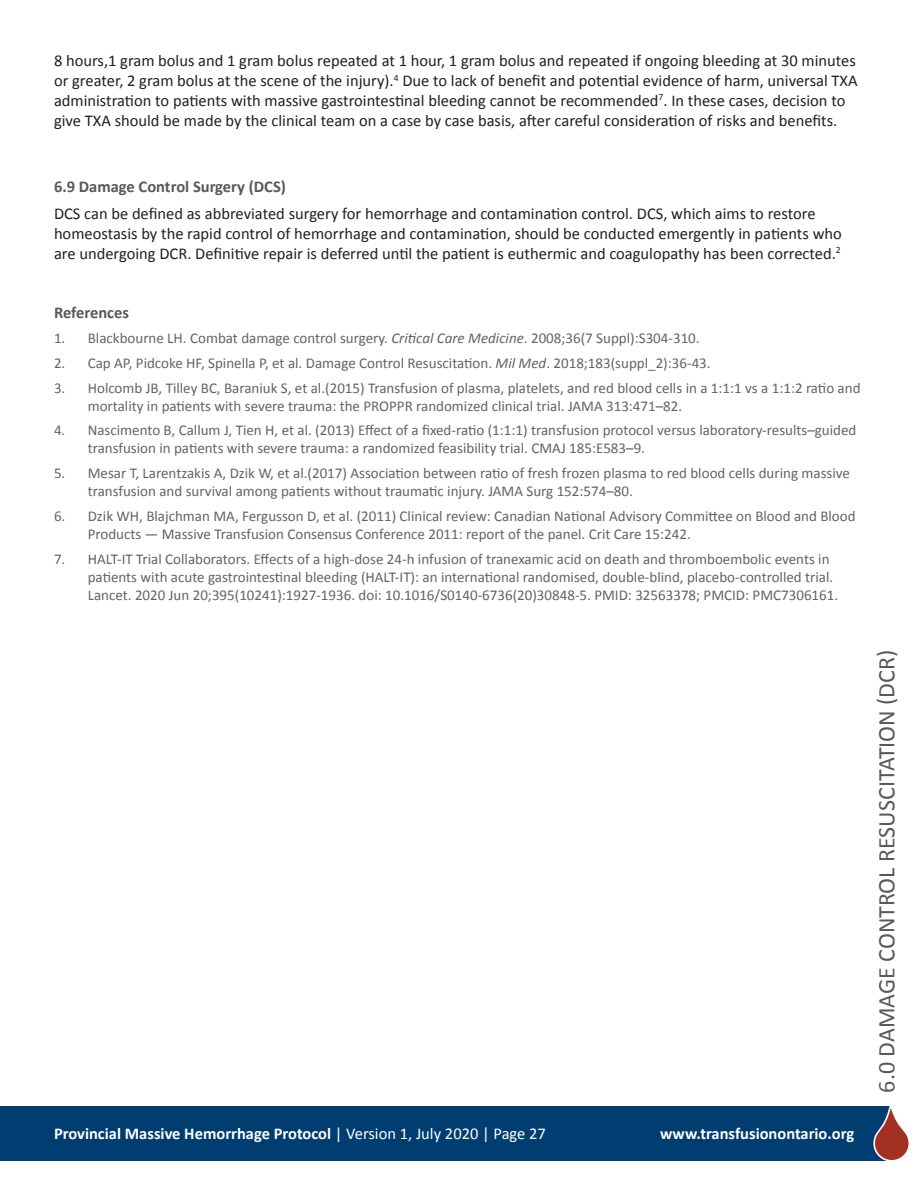
<style>
.page{position:relative;width:918px;height:1188px;background:#fff}
.page>*{position:absolute;margin:0;border:0;box-sizing:border-box;transform-origin:0 0}
.Subtitles{font:24px "Calibri";color:#57585a}
.t1{font:16.5px/19.8px "Calibri";color:#231f20}
.t2{font:700 16.5px "Calibri";color:#fff}
.Subtitles-2{font:700 16.5px "Calibri";color:#57585a}
.t3{font:15px/18px "Calibri";color:#636366}
.s1{font-style:italic}
.s2{font-weight:400}
</style>
<div class="page">
<div style="left:0;top:1106px;width:889px;height:55px;background:#003d71"></div>
<svg style="left:874px;top:1106px;width:35px;height:55px"></svg>
<p class="t1" style="left:54px;top:50px;width:805px">8 hours,1 gram bolus and 1 gram bolus repeated at 1 hour, 1 gram bolus and repeated if ongoing bleeding at 30 minutes or greater, 2 gram bolus at the scene of the injury).<sup>4</sup> Due to lack of benefit and potential evidence of harm, universal TXA administration to patients with massive gastrointestinal bleeding cannot be recommended<sup>7</sup>. In these cases, decision to give TXA should be made by the clinical team on a case by case basis, after careful consideration of risks and benefits.</p>
<p class="Subtitles-2" style="left:54px;top:177px;width:233px">6.9 Damage Control Surgery (DCS)</p>
<p class="t1" style="left:54px;top:203px;width:789px">DCS can be defined as abbreviated surgery for hemorrhage and contamination control. DCS, which aims to restore homeostasis by the rapid control of hemorrhage and contamination, should be conducted emergently in patients who are undergoing DCR. Definitive repair is deferred until the patient is euthermic and coagulopathy has been corrected.<sup>2</sup></p>
<p class="Subtitles-2" style="left:54px;top:303px;width:77px">References</p>
<p class="t3" style="left:54px;top:328px;width:647px">1. Blackbourne LH. Combat damage control surgery. <span class="s1">Critical Care Medicine</span>. 2008;36(7 Suppl):S304-310.</p>
<p class="t3" style="left:54px;top:353px;width:658px">2. Cap AP, Pidcoke HF, Spinella P, et al. Damage Control Resuscitation. <span class="s1">Mil Med</span>. 2018;183(suppl_2):36-43.</p>
<p class="t3" style="left:88px;top:378px;width:774px;text-indent:-34px">3. Holcomb JB, Tilley BC, Baraniuk S, et al.(2015) Transfusion of plasma, platelets, and red blood cells in a 1:1:1 vs a 1:1:2 ratio and mortality in patients with severe trauma: the PROPPR randomized clinical trial. JAMA 313:471–82.</p>
<p class="t3" style="left:88px;top:421px;width:770px;text-indent:-34px">4. Nascimento B, Callum J, Tien H, et al. (2013) Effect of a fixed-ratio (1:1:1) transfusion protocol versus laboratory-results–guided transfusion in patients with severe trauma: a randomized feasibility trial. CMAJ 185:E583–9.</p>
<p class="t3" style="left:88px;top:463px;width:764px;text-indent:-34px">5. Mesar T, Larentzakis A, Dzik W, et al.(2017) Association between ratio of fresh frozen plasma to red blood cells during massive transfusion and survival among patients without traumatic injury. JAMA Surg 152:574–80.</p>
<p class="t3" style="left:88px;top:506px;width:769px;text-indent:-34px">6. Dzik WH, Blajchman MA, Fergusson D, et al. (2011) Clinical review: Canadian National Advisory Committee on Blood and Blood<br>Products — Massive Transfusion Consensus Conference 2011: report of the panel. Crit Care 15:242.</p>
<p class="t3" style="left:88px;top:549px;width:752px;text-indent:-34px">7. HALT-IT Trial Collaborators. Effects of a high-dose 24-h infusion of tranexamic acid on death and thromboembolic events in patients with acute gastrointestinal bleeding (HALT-IT): an international randomised, double-blind, placebo-controlled trial.<br>Lancet. 2020 Jun 20;395(10241):1927-1936. doi: 10.1016/S0140-6736(20)30848-5. PMID: 32563378; PMCID: PMC7306161.</p>
<p class="t2" style="left:54px;top:1124px;width:493px">Provincial Massive Hemorrhage Protocol <span class="s2">| Version 1, July 2020 | Page 27</span></p>
<p class="t2" style="left:660px;top:1124px;width:196px">www.transfusionontario.org</p>
<p class="Subtitles" style="left:872px;top:1093px;width:444px;rotate:-90deg">6.0 DAMAGE CONTROL RESUSCITATION (DCR)</p>
</div>
